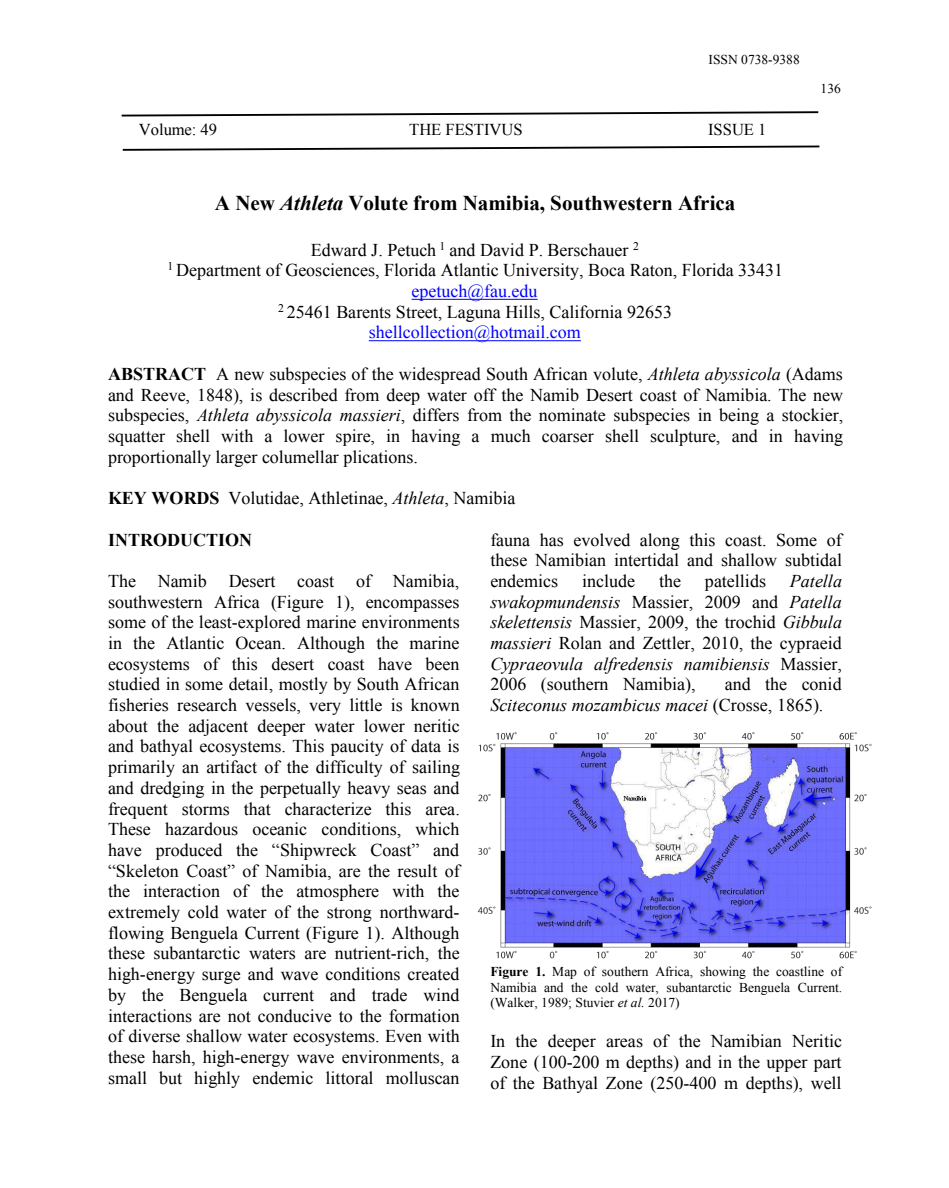
<style>
.page{position:relative;width:949px;height:1188px;background:#fff}
.page>*{position:absolute;margin:0;border:0;box-sizing:border-box;transform-origin:0 0}
.t1{font:700 21.15px "Times New Roman";color:#000}
.t2{font:18px/20.7px "Times New Roman";color:#000;text-align:justify}
.t3{font:700 18px "Times New Roman";color:#000}
.t4{font:16.65px "Times New Roman";color:#000}
.t5{font:13.5px/15.6px "Times New Roman";color:#000;text-align:justify}
.s1{font-style:italic}
.s2{color:#00f}
.s3{font-weight:700}
</style>
<div class="page">
<svg style="left:123px;top:146px;width:696px;height:5px"></svg>
<svg style="left:122px;top:111px;width:696px;height:6px"></svg>
<img style="left:478px;top:732px;width:394px;height:227px">
<hr style="left:411px;top:299px;width:126px;height:1px;background:#00f">
<hr style="left:369px;top:340px;width:212px;height:1px;background:#00f">
<p class="t5" style="left:708px;top:51px;width:93px">ISSN 0738-9388</p>
<p class="t4" style="left:139px;top:118px;width:80px">Volume: 49</p>
<p class="t4" style="left:409px;top:118px;width:115px">THE FESTIVUS</p>
<p class="t4" style="left:708px;top:118px;width:60px">ISSUE 1</p>
<p class="t5" style="left:820px;top:81px;width:22px">136</p>
<p class="t1" style="left:215px;top:189px;width:522px">A New <span class="s1">Athleta</span> Volute from Namibia, Southwestern Africa</p>
<p class="t2" style="left:168px;top:239px;width:617px;text-align:center">Edward J. Petuch <sup>1</sup> and David P. Berschauer <sup>2<br>1</sup> Department of Geosciences, Florida Atlantic University, Boca Raton, Florida 33431 <span class="s2">epetuch@fau.edu<br></span><sup>2</sup> 25461 Barents Street, Laguna Hills, California 92653<br><span class="s2">shellcollection@hotmail.com</span></p>
<p class="t2" style="left:108px;top:363px;width:736px"><span class="s3">ABSTRACT</span> A new subspecies of the widespread South African volute, <span class="s1">Athleta abyssicola</span> (Adams and Reeve, 1848), is described from deep water off the Namib Desert coast of Namibia. The new subspecies, <span class="s1">Athleta abyssicola massieri</span>, differs from the nominate subspecies in being a stockier, squatter shell with a lower spire, in having a much coarser shell sculpture, and in having proportionally larger columellar plications.</p>
<p class="t2" style="left:108px;top:487px;width:409px"><span class="s3">KEY WORDS</span> Volutidae, Athletinae, <span class="s1">Athleta</span>, Namibia</p>
<p class="t3" style="left:108px;top:527px;width:146px">INTRODUCTION</p>
<p class="t2" style="left:108px;top:570px;width:354px">The Namib Desert coast of Namibia, southwestern Africa (Figure 1), encompasses some of the least-explored marine environments in the Atlantic Ocean. Although the marine ecosystems of this desert coast have been studied in some detail, mostly by South African fisheries research vessels, very little is known about the adjacent deeper water lower neritic and bathyal ecosystems. This paucity of data is primarily an artifact of the difficulty of sailing and dredging in the perpetually heavy seas and frequent storms that characterize this area.<br>These hazardous oceanic conditions, which have produced the “Shipwreck Coast” and “Skeleton Coast” of Namibia, are the result of the interaction of the atmosphere with the extremely cold water of the strong northward&shy;flowing Benguela Current (Figure 1). Although these subantarctic waters are nutrient-rich, the high-energy surge and wave conditions created by the Benguela current and trade wind interactions are not conducive to the formation of diverse shallow water ecosystems. Even with these harsh, high-energy wave environments, a small but highly endemic littoral molluscan</p>
<p class="t2" style="left:490px;top:529px;width:353px">fauna has evolved along this coast. Some of these Namibian intertidal and shallow subtidal endemics</p>
<p class="t2" style="left:490px;top:570px;width:353px;text-indent:300px"><span class="s1">Patella swakopmundensis</span> Massier, 2009 and <span class="s1">Patella skelettensis</span> Massier, 2009, the trochid <span class="s1">Gibbula massieri</span> Rolan and Zettler, 2010, the cypraeid <span class="s1">Cypraeovula alfredensis namibiensis</span> Massier, 2006 (southern Namibia),</p>
<p class="t2" style="left:582px;top:570px;width:54px">include</p>
<p class="t2" style="left:659px;top:570px;width:24px">the</p>
<p class="t2" style="left:705px;top:570px;width:62px">patellids</p>
<p class="t2" style="left:490px;top:674px;width:353px;text-indent:234px">and the conid<br><span class="s1">Sciteconus mozambicus macei</span> (Crosse, 1865).</p>
<p class="t5" style="left:490px;top:964px;width:353px"><span class="s3">Figure 1.</span> Map of southern Africa, showing the coastline of Namibia and the cold water, subantarctic Benguela Current. (Walker, 1989; Stuvier <span class="s1">et al.</span> 2017)</p>
<p class="t2" style="left:490px;top:1031px;width:353px">In the deeper areas of the Namibian Neritic Zone (100-200 m depths) and in the upper part of the Bathyal Zone (250-400 m depths), well</p>
</div>
